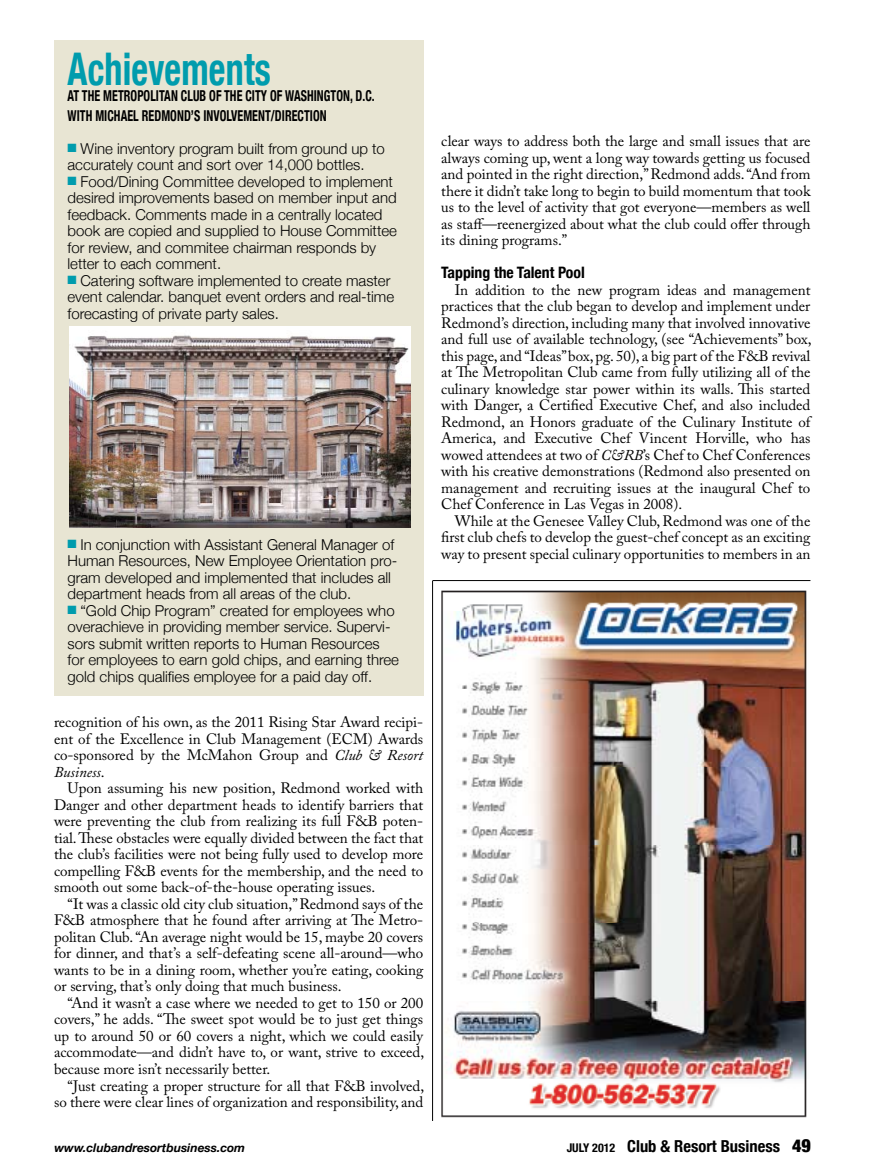
<style>
.page{position:relative;width:878px;height:1175px;background:#fff}
.page>*{position:absolute;margin:0;border:0;box-sizing:border-box;transform-origin:0 0}
.t1{font:700 condensed 45px "Helvetica Neue";letter-spacing:.005em;color:#009cad;scale:.8 1}
.t2{font:700 condensed 16.5px "Helvetica Neue";color:#000}
.t3{font:700 condensed 15.75px "Helvetica Neue";color:#000}
.t4{font:15px/16.5px "Adobe Caslon Pro";color:#000;text-align:justify}
.t5{font:300 15px/16.5px "Helvetica Neue";color:#000}
.t6{font:700 condensed 15px/19.5px "Helvetica Neue";letter-spacing:.005em;color:#000;scale:.8 1}
.t7{font:italic 700 12px "Helvetica Neue";color:#000}
.s1{color:#009cad}
.s2{font-style:italic}
.s3{font-size:12px}
.s4{font-weight:900;font-size:18px}
</style>
<div class="page">
<img style="left:441px;top:590px;width:366px;height:528px">
<hr style="left:432px;top:580px;width:1px;height:540px;background:#000">
<hr style="left:432px;top:580px;width:378px;height:1px;background:#000">
<div style="left:54px;top:40px;width:369px;height:656px;background:#e8e5d3"></div>
<img style="left:69px;top:327px;width:342px;height:200px">
<h1 class="t1" style="left:68px;top:31px;width:256px">Achievements</h1>
<p class="t6" style="left:68px;top:85px;width:385px">AT THE METROPOLITAN CLUB OF THE CITY OF WASHINGTON, D.C.<br>WITH MICHAEL REDMOND’S INVOLVEMENT/DIRECTION</p>
<p class="t5" style="left:68px;top:139px;width:319px"><span class="s1">■</span> Wine inventory program built from ground up to accurately count and sort over 14,000 bottles.</p>
<p class="t5" style="left:68px;top:172px;width:331px"><span class="s1">■</span> Food/Dining Committee developed to implement desired improvements based on member input and feedback. Comments made in a centrally located book are copied and supplied to House Committee for review, and commitee chairman responds by letter to each comment.</p>
<p class="t5" style="left:68px;top:271px;width:328px"><span class="s1">■</span> Catering software implemented to create master event calendar. banquet event orders and real-time forecasting of private party sales.</p>
<p class="t5" style="left:68px;top:535px;width:331px"><span class="s1">■</span> In conjunction with Assistant General Manager of Human Resources, New Employee Orientation pro&shy;gram developed and implemented that includes all department heads from all areas of the club.</p>
<p class="t5" style="left:68px;top:601px;width:333px"><span class="s1">■</span> “Gold Chip Program” created for employees who overachieve in providing member service. Supervi&shy;sors submit written reports to Human Resources for employees to earn gold chips, and earning three gold chips qualifies employee for a paid day off.</p>
<p class="t4" style="left:54px;top:714px;width:370px">recognition of his own, as the 2011 Rising Star Award recipi&shy;ent of the Excellence in Club Management (ECM) Awards co-sponsored by the McMahon Group and <span class="s2">Club &amp; Resort Business</span>.</p>
<p class="t4" style="left:54px;top:780px;width:371px;text-indent:14px">Upon assuming his new position, Redmond worked with Danger and other department heads to identify barriers that were preventing the club from realizing its full F&amp;B poten&shy;tial. These obstacles were equally divided between the fact that the club’s facilities were not being fully used to develop more compelling F&amp;B events for the membership, and the need to smooth out some back-of-the-house operating issues.</p>
<p class="t4" style="left:54px;top:895px;width:371px;text-indent:14px">“It was a classic old city club situation,” Redmond says of the F&amp;B atmosphere that he found after arriving at The Metro&shy;politan Club. “An average night would be 15, maybe 20 covers for dinner, and that’s a self-defeating scene all-around—who wants to be in a dining room, whether you’re eating, cooking or serving, that’s only doing that much business.</p>
<p class="t4" style="left:54px;top:994px;width:372px;text-indent:14px">“And it wasn’t a case where we needed to get to 150 or 200 covers,” he adds. “The sweet spot would be to just get things up to around 50 or 60 covers a night, which we could easily accommodate—and didn’t have to, or want, strive to exceed, because more isn’t necessarily better.</p>
<p class="t4" style="left:54px;top:1077px;width:372px;text-align:right">“Just creating a proper structure for all that F&amp;B involved, so there were clear lines of organization and responsibility, and</p>
<p class="t4" style="left:441px;top:133px;width:371px">clear ways to address both the large and small issues that are always coming up, went a long way towards getting us focused and pointed in the right direction,” Redmond adds. “And from there it didn’t take long to begin to build momentum that took us to the level of activity that got everyone—members as well as staff—reenergized about what the club could offer through its dining programs.”</p>
<p class="t3" style="left:441px;top:259px;width:145px">Tapping the Talent Pool</p>
<p class="t4" style="left:441px;top:281px;width:372px;text-indent:14px">In addition to the new program ideas and management practices that the club began to develop and implement under Redmond’s direction, including many that involved innovative and full use of available technology, (see “Achievements” box, this page, and “Ideas” box, pg. 50), a big part of the F&amp;B revival at The Metropolitan Club came from fully utilizing all of the culinary knowledge star power within its walls. This started with Danger, a Certified Executive Chef, and also included Redmond, an Honors graduate of the Culinary Institute of America, and Executive Chef Vincent Horville, who has wowed attendees at two of <span class="s2">C&amp;RB</span>’s Chef to Chef Conferences with his creative demonstrations (Redmond also presented on management and recruiting issues at the inaugural Chef to Chef Conference in Las Vegas in 2008).</p>
<p class="t4" style="left:441px;top:512px;width:371px;text-indent:14px">While at the Genesee Valley Club, Redmond was one of the first club chefs to develop the guest-chef concept as an exciting way to present special culinary opportunities to members in an</p>
<p class="t7" style="left:54px;top:1137px;width:192px">www.clubandresortbusiness.com</p>
<p class="t2" style="left:566px;top:1132px;width:246px"><span class="s3">JULY 2012</span> Club &amp; Resort Business <span class="s4">49</span></p>
</div>
